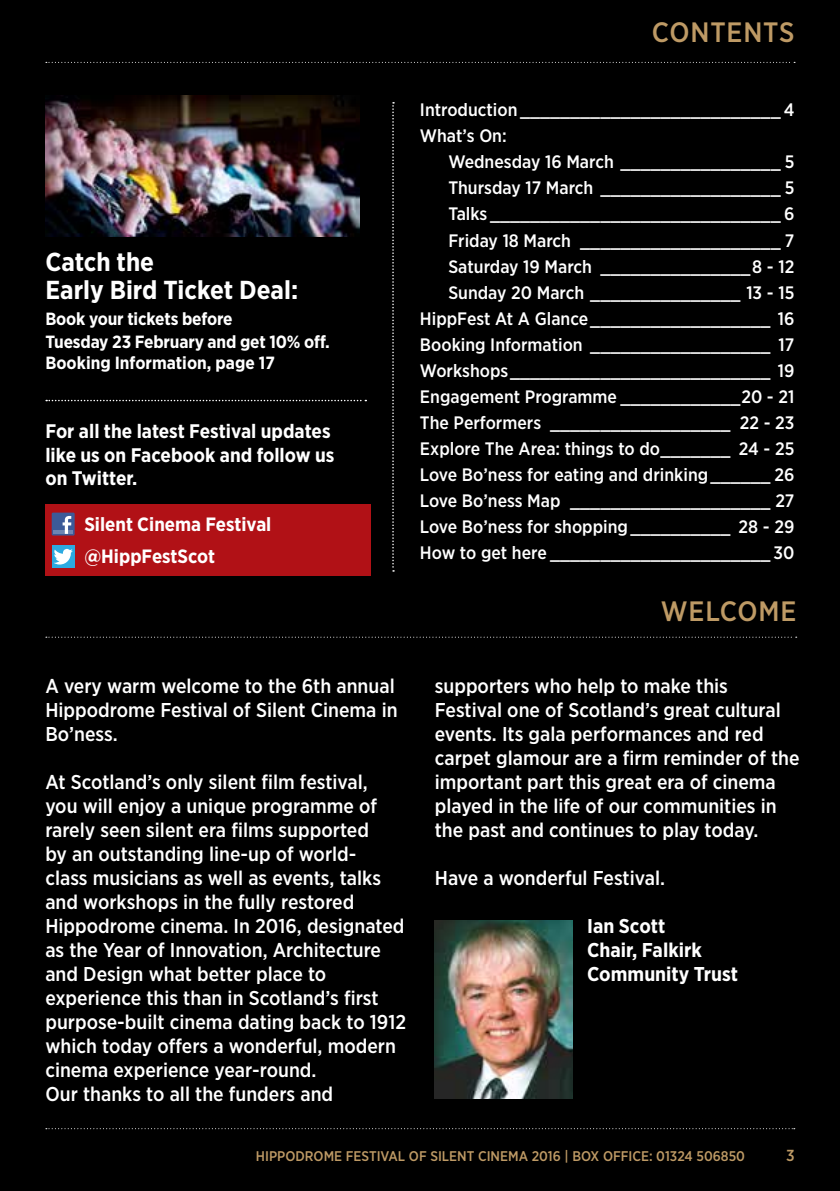
<style>
.page{position:relative;width:840px;height:1191px;background:#fff}
.page>*{position:absolute;margin:0;border:0;box-sizing:border-box;transform-origin:0 0}
.t1{font:500 28px "Gotham Narrow";color:#be9a65}
.t2{font:700 26px/28px "Gotham Narrow";color:#fff}
.t3{font:500 20px/24px "Gotham Narrow";color:#fff}
.t4{font:700 20px/24px "Gotham Narrow";color:#fff}
.t5{font:700 19.6px/23.6px "Gotham Narrow";color:#fff}
.t6{font:700 19.2px/32px "Gotham Narrow";color:#fff}
.t7{font:500 18px/26px "Gotham Narrow";color:#fff}
.t8{font:700 17.6px/23px "Gotham Narrow";letter-spacing:-.01em;color:#fff}
.t9{font:500 16px "Gotham Narrow";color:#be9a65}
.t10{font:500 14px "Gotham Narrow";color:#be9a65}
</style>
<div class="page">
<div style="left:0;top:0;width:839px;height:1191px;background:#000"></div>
<svg style="left:46px;top:62px;width:748px;height:1px"></svg>
<svg style="left:46px;top:1128px;width:748px;height:1px"></svg>
<svg style="left:46px;top:636px;width:750px;height:1px"></svg>
<img style="left:434px;top:920px;width:138px;height:178px">
<svg style="left:392px;top:102px;width:2px;height:469px"></svg>
<svg style="left:46px;top:400px;width:320px;height:1px"></svg>
<div style="left:45px;top:504px;width:326px;height:72px;background:#b11116"></div>
<div style="left:52px;top:512px;width:23px;height:23px;background:#3c5a98"></div>
<hr style="left:53px;top:530px;width:20px;height:4px;background:#6d85b3">
<svg style="left:63px;top:516px;width:8px;height:18px"></svg>
<div style="left:52px;top:545px;width:23px;height:23px;background:#2caae1"></div>
<svg style="left:54px;top:549px;width:19px;height:15px"></svg>
<img style="left:45px;top:95px;width:314px;height:141px">
<h1 class="t1" style="left:651px;top:15px;width:37px">CONTENTS</h1>
<h2 class="t2" style="left:45px;top:248px;width:254px">Catch the<br>Early Bird Ticket Deal:</h2>
<p class="t8" style="left:45px;top:307px;width:286px">Book your tickets before<br>Tuesday 23 February and get 10% off.</p>
<p class="t8" style="left:45px;top:351px;width:231px">Booking Information, page 17</p>
<p class="t5" style="left:45px;top:419px;width:290px">For all the latest Festival updates like us on Facebook and follow us on Twitter.</p>
<p class="t6" style="left:84px;top:507px;width:188px">Silent Cinema Festival @HippFestScot</p>
<p class="t7" style="left:420px;top:97px;width:376px">I ntroduction __________________________ 4<br>What’s On:</p>
<p class="t7" style="left:420px;top:149px;width:376px;text-align:right">Wednesday 16 March ________________ 5<br>Thursday 17 March __________________ 5<br>Talks _____________________________ 6<br>Friday 18 March ____________________ 7<br>Saturday 19 March _______________8 - 12<br>Sunday 20 March _______________ 13 - 15<br>HippFest At A Glance__________________ 16<br>Booking I nformation __________________ 17<br>Workshops__________________________ 19<br>Engagement Programme ____________20 - 21<br>The Performers __________________ 22 - 23<br>Explore The Area: things to do_______ 24 - 25<br>Love Bo’ness for eating and drinking______ 26<br>Love Bo’ness Map ____________________ 27<br>Love Bo’ness for shopping__________ 28 - 29<br>How to get here ______________________ 30</p>
<h1 class="t1" style="left:660px;top:594px;width:97px">WELCOME</h1>
<p class="t3" style="left:45px;top:673px;width:353px">A very warm welcome to the 6th annual<br>Hippodrome Festival of Silent Cinema in<br>Bo’ness.</p>
<p class="t3" style="left:45px;top:769px;width:362px">At Scotland’s only silent film festival,<br>you will enjoy a unique programme of rarely seen silent era films supported<br>by an outstanding line-up of world-<br>class musicians as well as events, talks and workshops in the fully restored Hippodrome cinema. I n 2016, designated as the Year of I nnovation, Architecture and Design what better place to experience this than in Scotland’s first purpose-built cinema dating back to 1912 which today offers a wonderful, modern cinema experience year-round.<br>Our thanks to all the funders and</p>
<p class="t3" style="left:434px;top:673px;width:366px">supporters who help to make this Festival one of Scotland’s great cultural events. Its gala performances and red carpet glamour are a firm reminder of the important part this great era of cinema played in the life of our communities in the past and continues to play today.</p>
<p class="t3" style="left:434px;top:865px;width:232px">Have a wonderful Festival.</p>
<p class="t4" style="left:587px;top:914px;width:152px">Ian Scott<br>Chair, Falkirk<br>Community Trust</p>
<p class="t10" style="left:256px;top:1146px;width:490px">Hippodrome Festival of Silent Cinema 2016 | Box office: 01324 506850</p>
<p class="t9" style="left:785px;top:1145px;width:10px">3</p>
</div>
